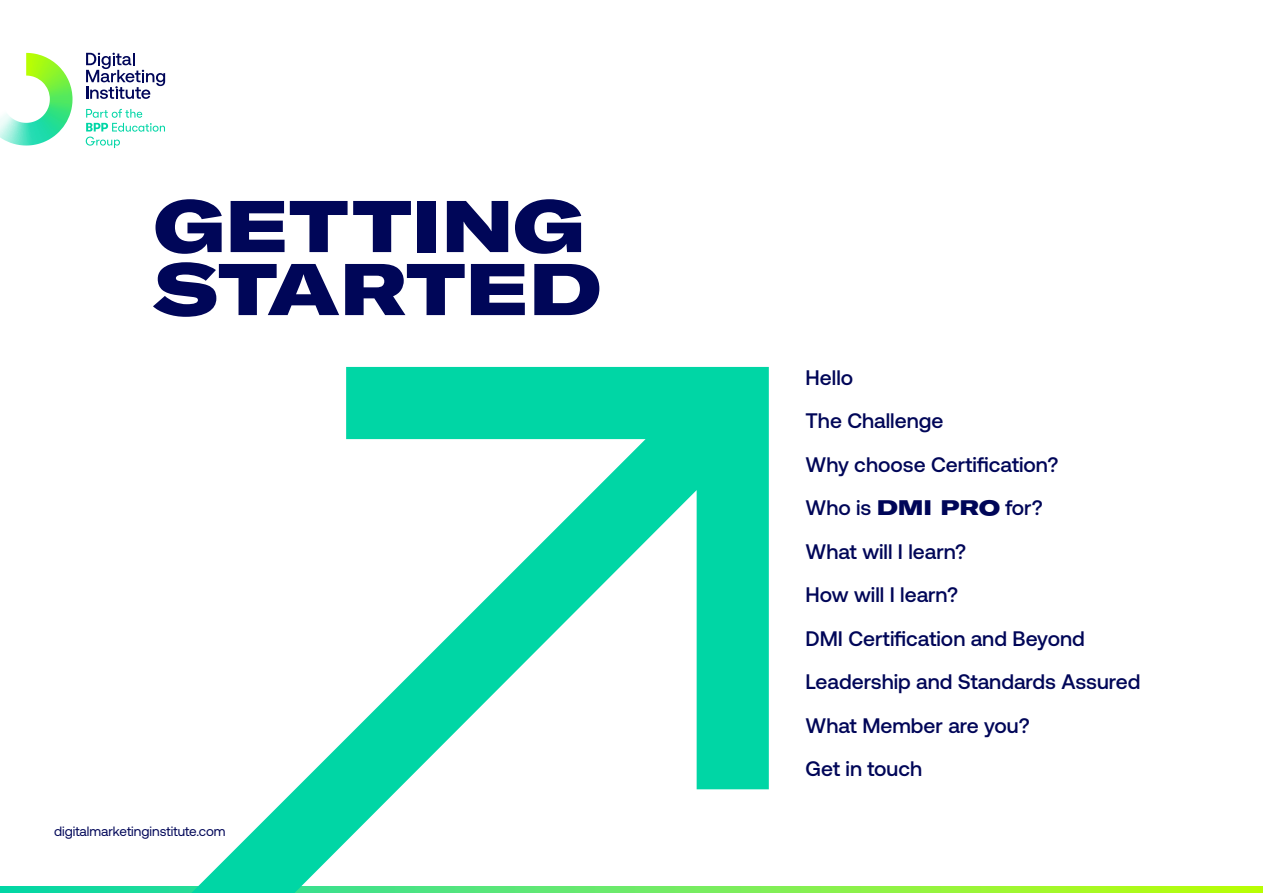
<style>
.page{position:relative;width:1263px;height:893px;background:#fff}
.page>*{position:absolute;margin:0;border:0;box-sizing:border-box;transform-origin:0 0}
.t1{font:900 expanded 72px/63px "GT America";color:#000658}
.t2{font:500 21px/43.5px "Aeonik";color:#000658}
.t3{font:13.5px "Aeonik";color:#000658}
.s1{font-family:"GT America";font-weight:900;font-stretch:expanded}
</style>
<div class="page">
<svg style="left:0;top:887px;width:1263px;height:6px;background:#77ee4e"></svg>
<svg style="left:0;top:53px;width:73px;height:93px"></svg>
<svg style="left:86px;top:109px;width:79px;height:39px"></svg>
<svg style="left:86px;top:53px;width:79px;height:46px"></svg>
<svg style="left:191px;top:367px;width:578px;height:526px"></svg>
<h1 class="t1" style="left:154px;top:194px;width:448px">GETTING<br>STARTED</h1>
<p class="t3" style="left:54px;top:824px;width:173px">digitalmarketinginstitute.com</p>
<p class="t2" style="left:805px;top:356px;width:336px">Hello<br>The Challenge<br>Why choose Certification?<br>Who is <span class="s1">DMI PRO</span> for?<br>What will I learn?<br>How will I learn?<br>DMI Certification and Beyond<br>Leadership and Standards Assured<br>What Member are you?<br>Get in touch</p>
</div>
